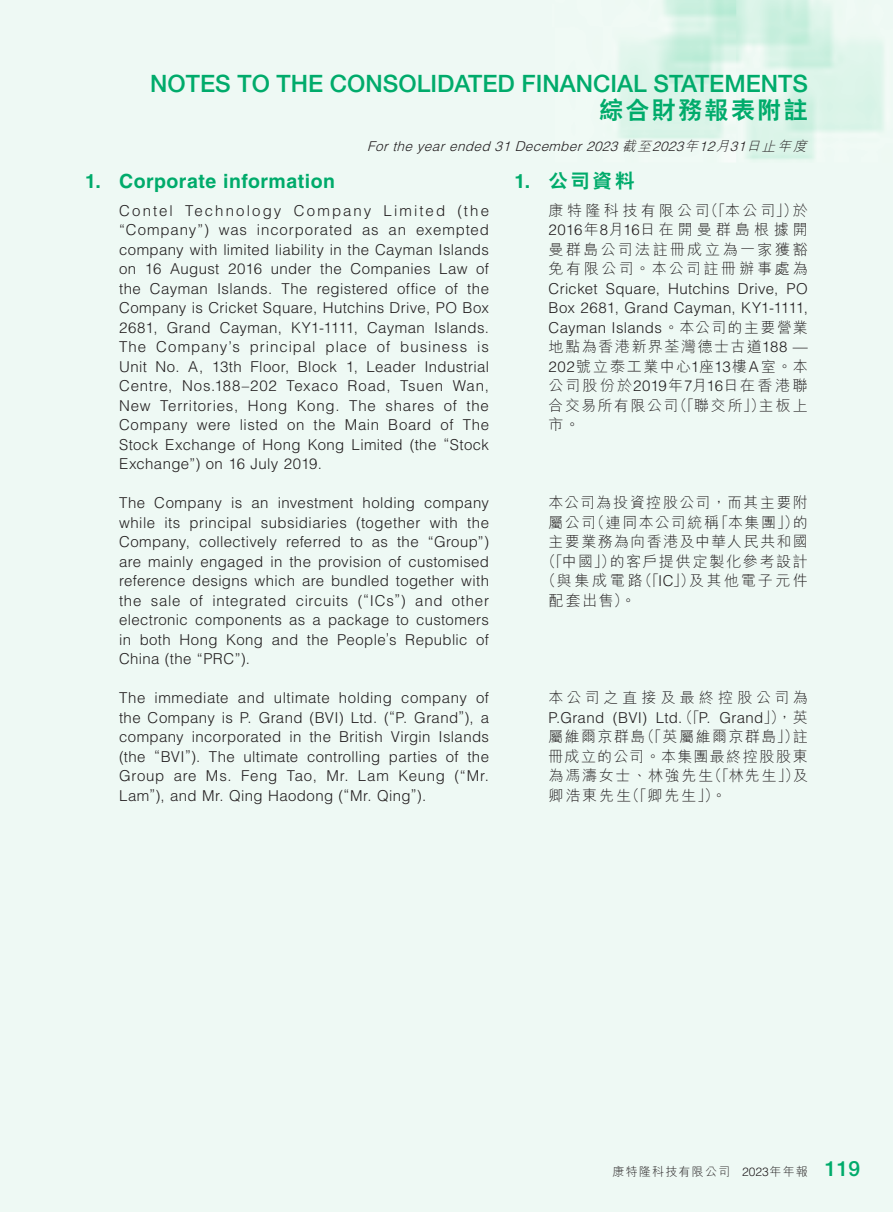
<style>
.page{position:relative;width:893px;height:1212px;background:#fff}
.page>*{position:absolute;margin:0;border:0;box-sizing:border-box;transform-origin:0 0}
.t1{font:500 24px "Helvetica Neue LT Std";color:#00ab6b}
.t2{font:800 24px "C Hei 2 HK";letter-spacing:.1em;color:#00ab6b}
._01_H1{font:700 19.5px "Helvetica LT Std";letter-spacing:.025em;color:#00ab6b}
._01_H1-2{font:800 19.5px "C Hei 2 HK";color:#00ab6b}
._00_txt{font:300 15px/19.5px "Helvetica LT Std";letter-spacing:.025em;color:#231f20;text-align:justify}
._00_txt-2{font:300 15px/19.5px "M Hei HK";letter-spacing:.105em;color:#231f20;text-align:justify}
._00_txt-3{font:300 15px "M Hei HK";letter-spacing:.17em;color:#231f20}
.t3{font:italic 300 13.5px "Helvetica LT Std";color:#231f20}
.t4{font:300 12px "M Hei HK";letter-spacing:.1em;color:#231f20}
.s1{font-family:"M Hei HK"}
.s2{font-family:"Helvetica LT Std";font-weight:700}
.s3{font-family:"Helvetica LT Std"}
.s4{font-family:"Helvetica Neue LT Std";font-weight:500;font-size:21px;color:#00ab6b}
</style>
<div class="page">
<h1 class="t1" style="left:150px;top:69px;width:659px">NOTES TO THE CONSOLIDATED FINANCIAL STATEMENTS</h1>
<h1 class="t2" style="left:599px;top:98px;width:210px">綜合財務報表附註</h1>
<p class="t3" style="left:367px;top:138px;width:444px">Forthe yearended 31 December2023 <span class="s1">截至</span>2023<span class="s1">年</span>12<span class="s1">月</span>31<span class="s1">日止年度</span></p>
<p class="_01_H1" style="left:85px;top:169px;width:251px">1. Corporate information</p>
<p class="_00_txt" style="left:119px;top:200px;width:371px">Contel Technology Company Limited (the “Company”) was incorporated as an exempted company with limited liability in the Cayman Islands on 16 August 2016 under the Companies Law of the Cayman Islands. The registered office of the Company is Cricket Square, Hutchins Drive, PO Box 2681, Grand Cayman, KY1-1111, Cayman Islands.<br>The Company’s principal place of business is Unit No. A, 13th Floor, Block 1, Leader Industrial Centre, Nos.188–202 Texaco Road, Tsuen Wan, New Territories, Hong Kong. The shares of the Company were listed on the Main Board of The Stock Exchange of Hong Kong Limited (the “Stock Exchange”) on 16 July 2019.</p>
<p class="_00_txt" style="left:119px;top:493px;width:371px">The Company is an investment holding company while its principal subsidiaries (together with the Company, collectively referred to as the “Group”) are mainly engaged in the provision of customised reference designs which are bundled together with the sale of integrated circuits (“ICs”) and other electronic components as a package to customers in both Hong Kong and the People’s Republic of China (the “PRC”).</p>
<p class="_00_txt" style="left:119px;top:688px;width:371px">The immediate and ultimate holding company of the Company is P. Grand (BVI) Ltd. (“P. Grand”), a company incorporated in the British Virgin Islands (the “BVI”). The ultimate controlling parties of the Group are Ms. Feng Tao, Mr. Lam Keung (“Mr.<br>Lam”), and Mr. Qing Haodong (“Mr. Qing”).</p>
<p class="_01_H1-2" style="left:514px;top:170px;width:122px"><span class="s2">1.</span> 公司資料</p>
<p class="_00_txt-2" style="left:549px;top:200px;width:261px">康特隆科技有限公司（「本公司」）於<span class="s3">2016</span>年<span class="s3">8</span>月<span class="s3">16</span>日在開曼群島根據開曼群島公司法註冊成立為一家獲豁免有限公司。本公司註冊辦事處為<span class="s3">Cricket Square, Hutchins Drive, PO Box 2681, Grand Cayman, KY1-1111, Cayman Islands</span>。本公司的主要營業地點為香港新界荃灣德士古道<span class="s3">188 — 202</span>號立泰工業中心<span class="s3">1</span>座<span class="s3">13</span>樓<span class="s3">A</span>室。本公司股份於<span class="s3">2019</span>年<span class="s3">7</span>月<span class="s3">16</span>日在香港聯合交易所有限公司（「聯交所」）主板上市。</p>
<p class="_00_txt-2" style="left:549px;top:493px;width:261px">本公司為投資控股公司，而其主要附</p>
<p class="_00_txt-2" style="left:549px;top:512px;width:261px">屬公司（連同本公司統稱「本集團」）的</p>
<p class="_00_txt-2" style="left:549px;top:532px;width:261px">主要業務為向香港及中華人民共和國</p>
<p class="_00_txt-2" style="left:541px;top:551px;width:268px">（「中國」）的客戶提供定製化參考設計</p>
<p class="_00_txt-3" style="left:541px;top:573px;width:268px">（與集成電路（「<span class="s3">IC</span>」）及其他電子元件</p>
<p class="_00_txt-2" style="left:549px;top:590px;width:89px">配套出售）。</p>
<p class="_00_txt-2" style="left:549px;top:688px;width:261px">本公司之直接及最終控股公司為<span class="s3">P.Grand (BVI) Ltd.</span>（「<span class="s3">P. Grand</span>」），英屬維爾京群島（「英屬維爾京群島」）註冊成立的公司。本集團最終控股股東為馮濤女士、林強先生（「林先生」）及卿浩東先生（「卿先生」）。</p>
<p class="t4" style="left:613px;top:1165px;width:249px">康特隆科技有限公司 <span class="s3">2023</span>年年報 <span class="s4">119</span></p>
</div>
